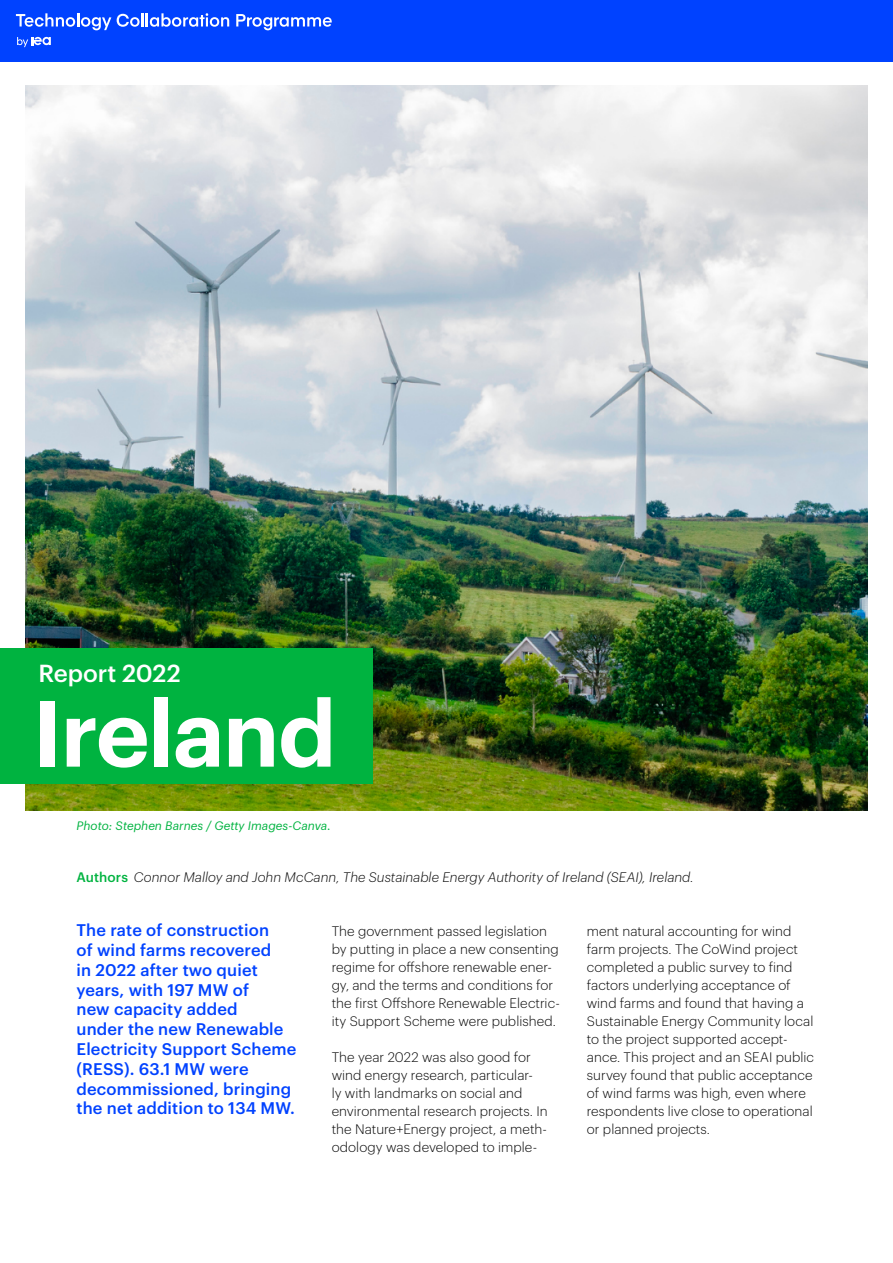
<style>
.page{position:relative;width:893px;height:1263px;background:#fff}
.page>*{position:absolute;margin:0;border:0;box-sizing:border-box;transform-origin:0 0}
.t1{font:600 91.35px "Graphik";letter-spacing:-.015em;color:#fff}
.t2{font:500 24.15px "Graphik";letter-spacing:-.005em;color:#fff}
.t3{font:500 16.5px/19.8px "Graphik";letter-spacing:.01em;color:#0042ff}
.t4{font:300 13.5px/18px "Graphik";letter-spacing:.005em;color:#090909}
.t5{font:italic 300 13.5px "Graphik";color:#090909}
.t6{font:italic 12px "Graphik";color:#00b340}
.s1{font-weight:500;font-style:normal;color:#00b340}
</style>
<div class="page">
<img style="left:26px;top:85px;width:841px;height:725px">
<div style="left:0;top:0;width:893px;height:61px;background:#0042ff"></div>
<svg style="left:117px;top:13px;width:112px;height:14px"></svg>
<svg style="left:16px;top:13px;width:95px;height:17px"></svg>
<svg style="left:236px;top:14px;width:96px;height:16px"></svg>
<svg style="left:17px;top:37px;width:34px;height:10px"></svg>
<div style="left:0;top:648px;width:372px;height:135px;background:#00b340"></div>
<h2 class="t2" style="left:38px;top:655px;width:144px">Report 2022</h2>
<h1 class="t1" style="left:33px;top:664px;width:305px">Ireland</h1>
<p class="t6" style="left:77px;top:816px;width:256px">Photo: Stephen Barnes / Getty Images-Canva.</p>
<p class="t5" style="left:77px;top:867px;width:619px"><span class="s1">Authors</span> Connor Malloy and John McCann, The Sustainable Energy Authority of Ireland (SEAI), Ireland.</p>
<p class="t3" style="left:77px;top:919px;width:221px">The rate of construction<br>of wind farms recovered<br>in 2022 after two quiet years, with 197 MW of<br>new capacity added<br>under the new Renewable<br>Electricity Support Scheme (RESS). 63.1 MW were decommissioned, bringing the net addition to 134 MW.</p>
<p class="t4" style="left:332px;top:921px;width:230px">The government passed legislation by putting in place a new consenting regime for offshore renewable ener&shy;gy, and the terms and conditions for the first Offshore Renewable Electric&shy;ity Support Scheme were published.</p>
<p class="t4" style="left:332px;top:1047px;width:217px">The year 2022 was also good for wind energy research, particular-<br>ly with landmarks on social and environmental research projects. In the Nature+Energy project, a meth&shy;odology was developed to imple-</p>
<p class="t4" style="left:587px;top:921px;width:229px">ment natural accounting for wind farm projects. The CoWind project completed a public survey to find factors underlying acceptance of wind farms and found that having a Sustainable Energy Community local to the project supported accept&shy;ance. This project and an SEAI public survey found that public acceptance of wind farms was high, even where respondents live close to operational or planned projects.</p>
</div>
